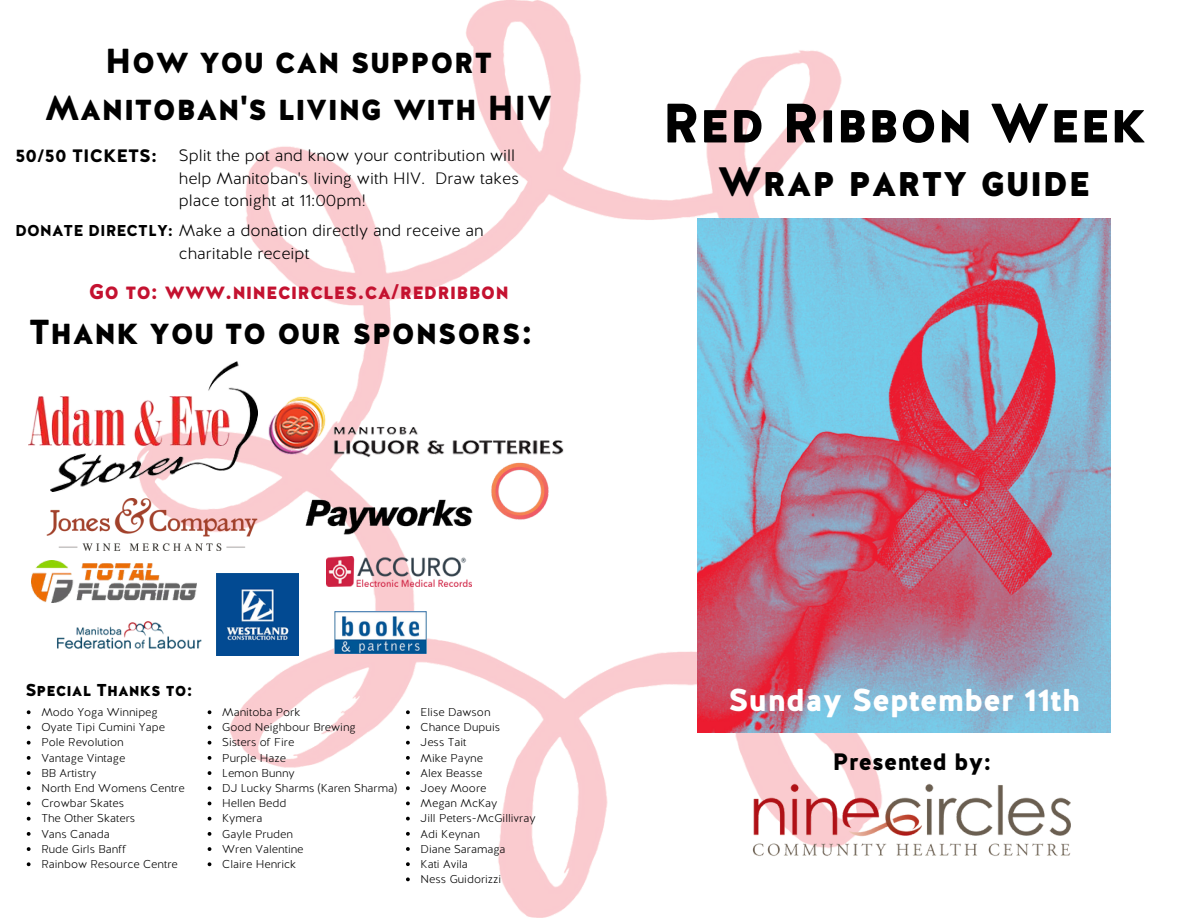
<style>
.page{position:relative;width:1188px;height:918px;background:#fff}
.page>*{position:absolute;margin:0;border:0;box-sizing:border-box;transform-origin:0 0}
.t1{font:55.35px "Halis R S Black";color:#000}
.t2{font:40.95px "Halis R S Black";color:#000}
.t3{font:34.65px/47.8px "Halis R S Black";color:#000;text-align:center}
.t4{font:900 31.65px "Halis R";color:#fff}
.t5{font:900 23.7px "Halis R";color:#000}
.t6{font:21.3px "Halis R S Black";color:#c41230}
.t7{font:18px "Halis R S Black";color:#000}
.t8{font:17.25px "Halis R S Black";color:#000}
.t9{font:300 16.5px/22.5px "Halis R";color:#000}
.t10{font:300 11.4px/15.1px "Halis R";color:#000}
.s1{font-family:"Halis R S Black";font-weight:400;font-size:15.75px}
</style>
<div class="page">
<img style="left:143px;top:0;width:737px;height:918px">
<img style="left:698px;top:218px;width:413px;height:515px">
<img style="left:744px;top:781px;width:327px;height:79px">
<img style="left:31px;top:561px;width:165px;height:41px">
<img style="left:216px;top:574px;width:82px;height:82px">
<img style="left:334px;top:612px;width:93px;height:41px">
<img style="left:46px;top:499px;width:226px;height:52px">
<img style="left:29px;top:362px;width:228px;height:129px">
<img style="left:57px;top:619px;width:146px;height:33px">
<img style="left:267px;top:395px;width:297px;height:63px">
<img style="left:272px;top:427px;width:310px;height:162px">
<svg style="left:27px;top:710px;width:4px;height:4px"></svg>
<svg style="left:27px;top:726px;width:4px;height:3px"></svg>
<svg style="left:27px;top:741px;width:4px;height:4px"></svg>
<svg style="left:27px;top:756px;width:4px;height:4px"></svg>
<svg style="left:27px;top:771px;width:4px;height:4px"></svg>
<svg style="left:27px;top:786px;width:4px;height:4px"></svg>
<svg style="left:27px;top:802px;width:4px;height:3px"></svg>
<svg style="left:27px;top:817px;width:4px;height:4px"></svg>
<svg style="left:27px;top:832px;width:4px;height:4px"></svg>
<svg style="left:27px;top:847px;width:4px;height:4px"></svg>
<svg style="left:27px;top:862px;width:4px;height:4px"></svg>
<svg style="left:406px;top:710px;width:4px;height:4px"></svg>
<svg style="left:406px;top:726px;width:4px;height:3px"></svg>
<svg style="left:406px;top:741px;width:4px;height:4px"></svg>
<svg style="left:406px;top:756px;width:4px;height:4px"></svg>
<svg style="left:406px;top:771px;width:4px;height:4px"></svg>
<svg style="left:406px;top:786px;width:4px;height:4px"></svg>
<svg style="left:406px;top:802px;width:4px;height:3px"></svg>
<svg style="left:406px;top:817px;width:4px;height:4px"></svg>
<svg style="left:406px;top:832px;width:4px;height:4px"></svg>
<svg style="left:406px;top:847px;width:4px;height:4px"></svg>
<svg style="left:406px;top:862px;width:4px;height:4px"></svg>
<svg style="left:406px;top:877px;width:4px;height:4px"></svg>
<svg style="left:208px;top:710px;width:3px;height:4px"></svg>
<svg style="left:208px;top:741px;width:3px;height:4px"></svg>
<svg style="left:208px;top:756px;width:3px;height:4px"></svg>
<svg style="left:208px;top:771px;width:3px;height:4px"></svg>
<svg style="left:208px;top:786px;width:3px;height:4px"></svg>
<svg style="left:208px;top:817px;width:3px;height:4px"></svg>
<svg style="left:208px;top:832px;width:3px;height:4px"></svg>
<svg style="left:208px;top:847px;width:3px;height:4px"></svg>
<svg style="left:208px;top:862px;width:3px;height:4px"></svg>
<h3 class="t3" style="left:45px;top:37px;width:509px">How you can support<br>Manitoban's living with HIV</h3>
<h3 class="t7" style="left:15px;top:144px;width:144px">50/50 TICKETS:</h3>
<h3 class="t9" style="left:179px;top:144px;width:342px">Split the pot and know your contribution will help Manitoban's living with HIV. Draw takes place tonight at 11:00pm!</h3>
<h3 class="t9" style="left:179px;top:242px;width:132px">charitable receipt</h3>
<h3 class="t6" style="left:89px;top:278px;width:422px">Go to: www.ninecircles.ca/redribbon</h3>
<h3 class="t9" style="left:15px;top:219px;width:470px"><span class="s1">DONATE DIRECTLY:</span> Make a donation directly and receive an</h3>
<h3 class="t3" style="left:29px;top:308px;width:505px">Thank you to our sponsors:</h3>
<h1 class="t1" style="left:662px;top:87px;width:486px">Red Ribbon Week</h1>
<h2 class="t2" style="left:718px;top:155px;width:375px">Wrap party guide</h2>
<h3 class="t8" style="left:25px;top:679px;width:169px">Special Thanks to:</h3>
<p class="t10" style="left:41px;top:705px;width:145px">Modo Yoga Winnipeg<br>Oyate Tipi Cumini Yape<br>Pole Revolution<br>Vantage Vintage<br>BB Artistry<br>North End Womens Centre<br>Crowbar Skates<br>The Other Skaters<br>Vans Canada<br>Rude Girls Banff<br>Rainbow Resource Centre</p>
<p class="t10" style="left:421px;top:705px;width:117px">Elise Dawson<br>Chance Dupuis<br>Jess Tait<br>Mike Payne<br>Alex Beasse<br>Joey Moore<br>Megan McKay<br>Jill Peters-McGillivray<br>Adi Keynan<br>Diane Saramaga<br>Kati Avila<br>Ness Guidorizzi</p>
<p class="t10" style="left:222px;top:705px;width:176px">Manitoba Pork<br>Good Neighbour Brewing<br>Sisters of Fire<br>Purple Haze<br>Lemon Bunny<br>DJ Lucky Sharms (Karen Sharma)<br>Hellen Bedd<br>Kymera<br>Gayle Pruden<br>Wren Valentine<br>Claire Henrick</p>
<h3 class="t4" style="left:728px;top:680px;width:354px">Sunday September 11th</h3>
<h3 class="t5" style="left:833px;top:746px;width:160px">Presented by:</h3>
</div>
